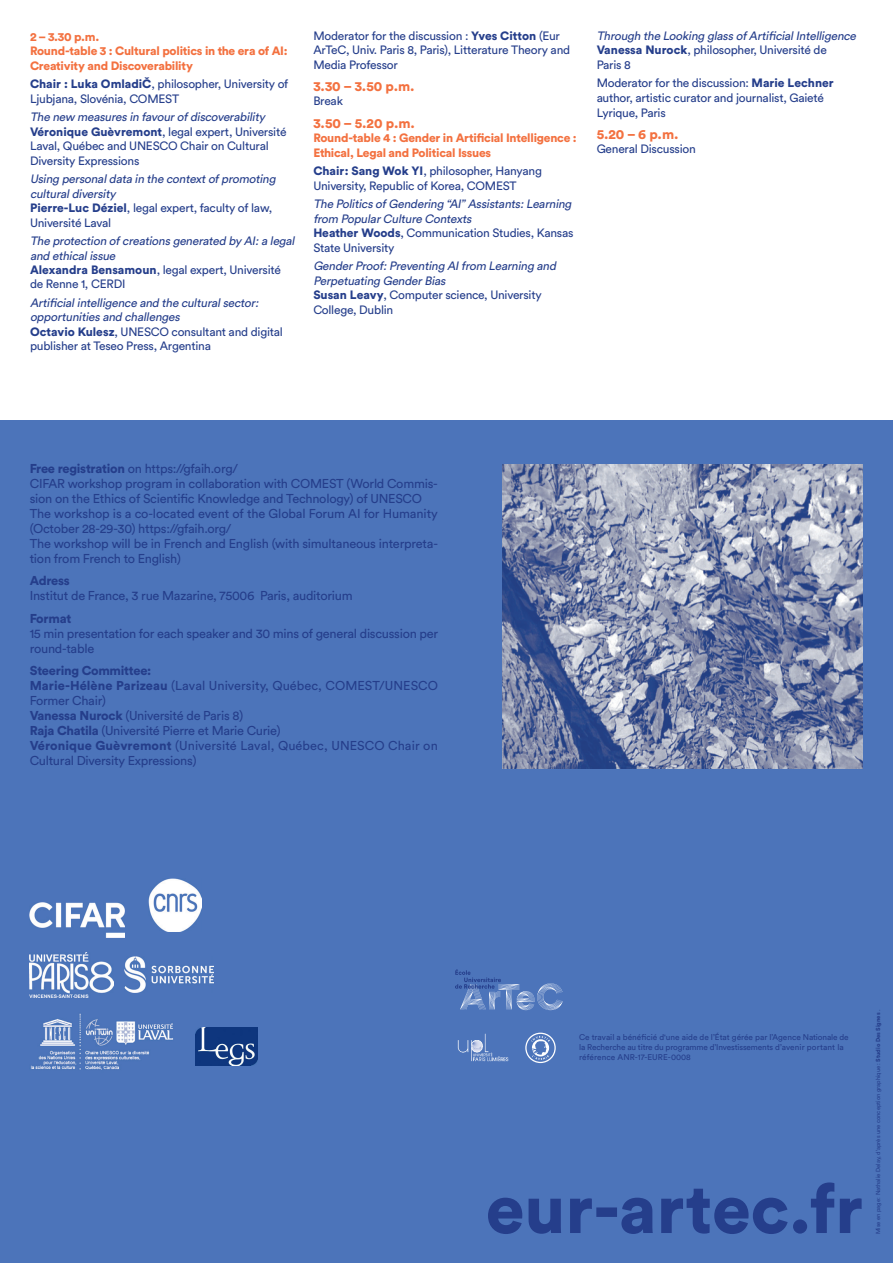
<style>
.page{position:relative;width:893px;height:1263px;background:#fff}
.page>*{position:absolute;margin:0;border:0;box-sizing:border-box;transform-origin:0 0}
.t1{font:900 13.5px "Circular Pro";letter-spacing:-.005em;color:#f37140}
.t2{font:12.75px/15px "Circular Pro";letter-spacing:-.02em;color:#253e8b}
.t3{font:900 12.75px "Circular Pro";letter-spacing:-.02em;color:#253e8b}
.t4{font:italic 12px/14.4px "Circular Pro";color:#253e8b}
.t5{font:12px/14.4px "Circular Pro";letter-spacing:-.02em;color:#253e8b}
.t6{font:900 12px/14.4px "Circular Pro";letter-spacing:-.02em;color:#f37140}
.t7{font:8.25px/9.8px "Circular Pro";color:#253e8b}
.t8{font:5.85px "Circular Pro";color:#253e8b}
.s1{font-weight:900}
.s2{font-style:italic}
.s3{font-weight:900;font-style:normal}
.s4{font-style:normal}
</style>
<div class="page">
<div style="left:0;top:420px;width:893px;height:843px;background:#4c74ba"></div>
<svg style="left:525px;top:1033px;width:31px;height:30px"></svg>
<div style="left:527px;top:1034px;width:27px;height:28px;background:#4c74ba;border-radius:50%"></div>
<svg style="left:531px;top:1036px;width:19px;height:24px"></svg>
<svg style="left:488px;top:1182px;width:374px;height:52px"></svg>
<svg style="left:455px;top:969px;width:108px;height:41px"></svg>
<img style="left:502px;top:465px;width:361px;height:304px">
<img style="left:30px;top:952px;width:84px;height:45px">
<img style="left:124px;top:957px;width:89px;height:35px">
<img style="left:31px;top:1013px;width:142px;height:57px">
<img style="left:148px;top:878px;width:54px;height:54px">
<img style="left:196px;top:1027px;width:62px;height:38px">
<img style="left:30px;top:903px;width:95px;height:34px">
<img style="left:457px;top:1033px;width:52px;height:29px">
<p class="t6" style="left:30px;top:29px;width:259px">2 – 3.30 p.m.<br>Round-table 3 : Cultural politics in the era of AI:<br>Creativity and Discoverability</p>
<p class="t5" style="left:30px;top:76px;width:260px"><span class="s1">Chair : Luka OmladiČ</span>, philosopher, University of<br>Ljubjana, Slovénia, COMEST</p>
<p class="t5" style="left:30px;top:109px;width:258px"><span class="s2">The new measuresin favourofdiscoverability </span><span class="s1">Véronique Guèvremont</span>, legal expert, Université Laval, Québec and UNESCO Chair on Cultural Diversity Expressions</p>
<p class="t4" style="left:30px;top:171px;width:250px">Using personaldata in the contextofpromoting culturaldiversity<br><span class="s3">Pierre-Luc Déziel</span><span class="s4">, legal expert, faculty of law, Université Laval</span></p>
<p class="t4" style="left:30px;top:233px;width:269px">The protection ofcreationsgenerated by AI:a legal and ethicalissue<br><span class="s3">Alexandra Bensamoun</span><span class="s4">, legal expert, Université de Renne 1, CERDI</span></p>
<p class="t4" style="left:30px;top:295px;width:254px">Artificialintelligence and the culturalsector: opportunitiesand challenges<br><span class="s3">Octavio Kulesz</span><span class="s4">, UNESCO consultant and digital publisher at Teseo Press, Argentina</span></p>
<p class="t5" style="left:313px;top:28px;width:258px">Moderator for the discussion : <span class="s1">Yves Citton</span> (Eur<br>ArTeC, Univ. Paris 8, Paris), Litterature Theory and<br>Media Professor</p>
<p class="t1" style="left:313px;top:77px;width:103px">3.30 – 3.50 p.m.</p>
<p class="t5" style="left:313px;top:93px;width:31px">Break</p>
<p class="t1" style="left:313px;top:114px;width:103px">3.50 – 5.20 p.m.</p>
<p class="t6" style="left:313px;top:130px;width:265px">Round-table 4 : Gender in Artificial Intelligence :<br>Ethical, Legal and Political Issues</p>
<p class="t5" style="left:313px;top:163px;width:230px"><span class="s1">Chair: Sang Wok YI</span>, philosopher, Hanyang<br>University, Republic of Korea, COMEST</p>
<p class="t4" style="left:313px;top:196px;width:262px">The PoliticsofGendering “AI”Assistants:Learning from PopularCulture Contexts<br><span class="s3">Heather Woods</span><span class="s4">, Communication Studies, Kansas State University</span></p>
<p class="t4" style="left:313px;top:258px;width:247px">GenderProof:Preventing AIfrom Learning and Perpetuating GenderBias<br><span class="s3">Susan Leavy</span><span class="s4">, Computer science, University College, Dublin</span></p>
<p class="t4" style="left:597px;top:28px;width:264px">Through the Looking glassofArtificialIntelligence<br><span class="s3">Vanessa Nurock</span><span class="s4">, philosopher, Université de<br>Paris 8</span></p>
<p class="t5" style="left:597px;top:75px;width:238px">Moderator for the discussion: <span class="s1">Marie Lechner </span>author, artistic curator and journalist, Gaieté<br>Lyrique, Paris</p>
<p class="t1" style="left:597px;top:125px;width:83px">5.20 – 6 p.m.</p>
<p class="t5" style="left:597px;top:142px;width:101px">General Discussion</p>
<p class="t2" style="left:30px;top:460px;width:410px"><span class="s1">Free registration</span> on https://gfaih.org/<br>CIFAR workshop program in collaboration with COMEST (World Commis&shy;sion on the Ethics of Scientific Knowledge and Technology) of UNESCO The workshop is a co-located event of the Global Forum AI for Humanity (October 28-29-30) https://gfaih.org/<br>The workshop will be in French and English (with simultaneous interpreta&shy;tion from French to English)</p>
<p class="t3" style="left:30px;top:572px;width:42px">Adress</p>
<p class="t2" style="left:30px;top:587px;width:325px">Institut de France, 3 rue Mazarine, 75006 Paris, auditorium</p>
<p class="t3" style="left:30px;top:609px;width:43px">Format</p>
<p class="t2" style="left:30px;top:625px;width:410px">15 min presentation for each speaker and 30 mins of general discussion per round-table</p>
<p class="t2" style="left:30px;top:662px;width:410px"><span class="s1">Steering Committee:<br>Marie-Hélène Parizeau</span> (Laval University, Québec, COMEST/UNESCO Former Chair)<br><span class="s1">Vanessa Nurock</span> (Université de Paris 8)<br><span class="s1">Raja Chatila</span> (Université Pierre et Marie Curie)<br><span class="s1">Véronique Guèvremont</span> (Université Laval, Québec, UNESCO Chair on Cultural Diversity Expressions)</p>
<p class="t7" style="left:579px;top:1032px;width:271px">Ce travail a bénéficié d'une aide de l’État gérée par l’Agence Nationale de la Recherche au titre du programme d’Investissements d’avenir portant la référence ANR-17-EURE-0008</p>
<p class="t8" style="left:874px;top:1234px;width:226px;rotate:-90deg">Mise en page : Nathalie Delay, d’après une conception graphique : <span class="s1">Studio Des Signes</span> .</p>
</div>
